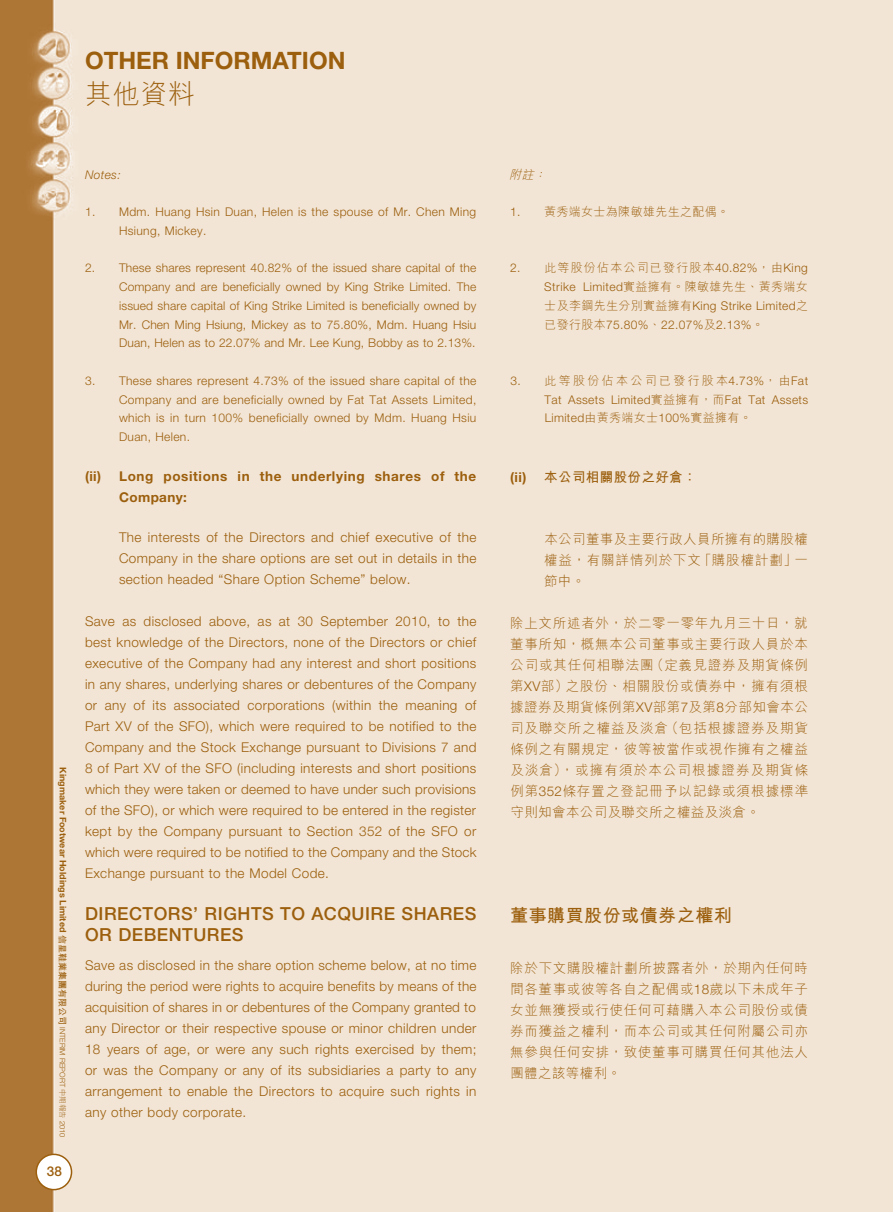
<style>
.page{position:relative;width:893px;height:1212px;background:#f2e5d6}
.page>*{position:absolute;margin:0;border:0;box-sizing:border-box;transform-origin:0 0}
.t1{font:300 27px "M Hei HK";color:#9c5f0d}
.t2{font:700 24px "Helvetica Neue LT Std";color:#9c5f0d}
.t3{font:500 18px/21px "Helvetica Neue LT Std";letter-spacing:.03em;color:#9c5f0d}
.t4{font:700 18px "M Hei HK";letter-spacing:.03em;color:#9c5f0d}
.t5{font:300 13.5px/21px "Helvetica Neue LT Std";letter-spacing:.03em;color:#9c5f0d;text-align:justify}
.t6{font:300 13.5px/21px "M Hei HK";letter-spacing:.055em;color:#9c5f0d;text-align:justify}
.t7{font:700 13.5px/21px "Helvetica Neue LT Std";letter-spacing:.045em;color:#9c5f0d}
.t8{font:700 13.5px "M Hei HK";letter-spacing:.03em;color:#9c5f0d}
.t9{font:500 13.5px "Helvetica Neue LT Std";color:#9c5f0d}
.t10{font:300 12px/18.8px "Helvetica Neue LT Std";letter-spacing:.03em;color:#9c5f0d}
.t11{font:300 12px/18.8px "M Hei HK";letter-spacing:.1em;color:#9c5f0d;text-align:right}
.t12{font:300 12px "M Hei HK";letter-spacing:.195em;color:#9c5f0d}
.t13{font:300 12px "M Hei HK";letter-spacing:.03em;color:#9c5f0d}
.t14{font:italic 300 12px "Helvetica Neue LT Std";letter-spacing:.03em;color:#9c5f0d}
.t15{font:italic 300 12px "M Hei HK";color:#9c5f0d}
.t16{font:700 9px "Helvetica Neue LT Std";color:#9c5f0d}
.s1{font-family:"M Hei HK"}
.s2{font-weight:300;font-size:7.5px}
.s3{font-family:"M Hei HK";font-weight:300;font-size:7.5px}
.s4{font-family:"Helvetica Neue LT Std"}
</style>
<div class="page">
<div style="left:36px;top:1154px;width:36px;height:35px;background:#fff;border-radius:50%"></div>
<div style="left:36px;top:1153px;width:36px;height:37px;border:2px solid #9c5f0d;border-radius:50%"></div>
<h2 class="t2" style="left:85px;top:46px;width:262px">OTHER INFORMATION</h2>
<h1 class="t1" style="left:85px;top:75px;width:112px">其他資料</h1>
<p class="t16" style="left:68px;top:767px;width:372px;rotate:90deg">Kingmaker Footwear Holdings Limited <span class="s1">信星鞋業集團有限公司</span> <span class="s2">INTERIM REPORT</span> <span class="s3">中期報告</span> <span class="s2">2010</span></p>
<p class="t9" style="left:47px;top:1163px;width:17px">38</p>
<p class="t14" style="left:85px;top:167px;width:37px">Notes:</p>
<p class="t10" style="left:119px;top:202px;width:359px;text-indent:-34px">1. Mdm. Huang Hsin Duan, Helen is the spouse of Mr. Chen Ming<br>Hsiung, Mickey.</p>
<p class="t10" style="left:119px;top:258px;width:359px;text-align:justify;text-indent:-34px">2. These shares represent 40.82% of the issued share capital of the Company and are beneficially owned by King Strike Limited. The issued share capital of King Strike Limited is beneficially owned by Mr. Chen Ming Hsiung, Mickey as to 75.80%, Mdm. Huang Hsiu Duan, Helen as to 22.07% and Mr. Lee Kung, Bobby as to 2.13%.</p>
<p class="t10" style="left:119px;top:371px;width:359px;text-align:justify;text-indent:-34px">3. These shares represent 4.73% of the issued share capital of the Company and are beneficially owned by Fat Tat Assets Limited, which is in turn 100% beneficially owned by Mdm. Huang Hsiu Duan, Helen.</p>
<p class="t7" style="left:119px;top:465px;width:359px;text-indent:-34px">(ii) Long positions in the underlying shares of the<br>Company:</p>
<p class="t5" style="left:119px;top:527px;width:359px">The interests of the Directors and chief executive of the Company in the share options are set out in details in the section headed “Share Option Scheme” below.</p>
<p class="t5" style="left:85px;top:610px;width:393px">Save as disclosed above, as at 30 September 2010, to the best knowledge of the Directors, none of the Directors or chief executive of the Company had any interest and short positions in any shares, underlying shares or debentures of the Company or any of its associated corporations (within the meaning of Part XV of the SFO), which were required to be notified to the Company and the Stock Exchange pursuant to Divisions 7 and 8 of Part XV of the SFO (including interests and short positions which they were taken or deemed to have under such provisions of the SFO), or which were required to be entered in the register kept by the Company pursuant to Section 352 of the SFO or which were required to be notified to the Company and the Stock Exchange pursuant to the Model Code.</p>
<h3 class="t3" style="left:85px;top:903px;width:393px">DIRECTORS’ RIGHTS TO ACQUIRE SHARES<br>OR DEBENTURES</h3>
<p class="t5" style="left:85px;top:955px;width:393px">Save as disclosed in the share option scheme below, at no time during the period were rights to acquire benefits by means of the acquisition of shares in or debentures of the Company granted to any Director or their respective spouse or minor children under 18 years of age, or were any such rights exercised by them; or was the Company or any of its subsidiaries a party to any arrangement to enable the Directors to acquire such rights in any other body corporate.</p>
<p class="t15" style="left:509px;top:166px;width:42px">附註：</p>
<p class="t13" style="left:510px;top:203px;width:220px"><span class="s4">1.</span> 黃秀端女士為陳敏雄先生之配偶。</p>
<p class="t11" style="left:510px;top:258px;width:299px"><span class="s4">2.</span> 此等股份佔本公司已發行股本<span class="s4">40.82%</span>，由<span class="s4">King<br>Strike Limited</span>實益擁有。陳敏雄先生、黃秀端女</p>
<p class="t10" style="left:544px;top:296px;width:265px"><span class="s1">士及李鋼先生分別實益擁有</span>King Strike Limited<span class="s1">之已發行股本</span>75.80%<span class="s1">、</span>22.07%<span class="s1">及</span>2.13%<span class="s1">。</span></p>
<p class="t12" style="left:510px;top:372px;width:299px"><span class="s4">3.</span> 此等股份佔本公司已發行股本<span class="s4">4.73%</span>，由<span class="s4">Fat</span></p>
<p class="t10" style="left:545px;top:390px;width:265px">Tat Assets Limited<span class="s1">實益擁有，而</span>Fat Tat Assets<br>Limited<span class="s1">由黃秀端女士</span>100%<span class="s1">實益擁有。</span></p>
<p class="t8" style="left:510px;top:468px;width:188px"><span class="s4">(ii)</span> 本公司相關股份之好倉：</p>
<p class="t6" style="left:544px;top:528px;width:265px">本公司董事及主要行政人員所擁有的購股權權益，有關詳情列於下文「購股權計劃」一節中。</p>
<p class="t6" style="left:510px;top:612px;width:300px">除上文所述者外，於二零一零年九月三十日，就董事所知，概無本公司董事或主要行政人員於本公司或其任何相聯法團（定義見證券及期貨條例第<span class="s4">XV</span>部）之股份、相關股份或債券中，擁有須根據證券及期貨條例第<span class="s4">XV</span>部第<span class="s4">7</span>及第<span class="s4">8</span>分部知會本公司及聯交所之權益及淡倉（包括根據證券及期貨條例之有關規定，彼等被當作或視作擁有之權益及淡倉），或擁有須於本公司根據證券及期貨條例第<span class="s4">352</span>條存置之登記冊予以記錄或須根據標準守則知會本公司及聯交所之權益及淡倉。</p>
<h3 class="t4" style="left:510px;top:902px;width:223px">董事購買股份或債券之權利</h3>
<p class="t6" style="left:510px;top:956px;width:299px">除於下文購股權計劃所披露者外，於期內任何時間各董事或彼等各自之配偶或<span class="s4">18</span>歲以下未成年子女並無獲授或行使任何可藉購入本公司股份或債券而獲益之權利，而本公司或其任何附屬公司亦無參與任何安排，致使董事可購買任何其他法人團體之該等權利。</p>
</div>
